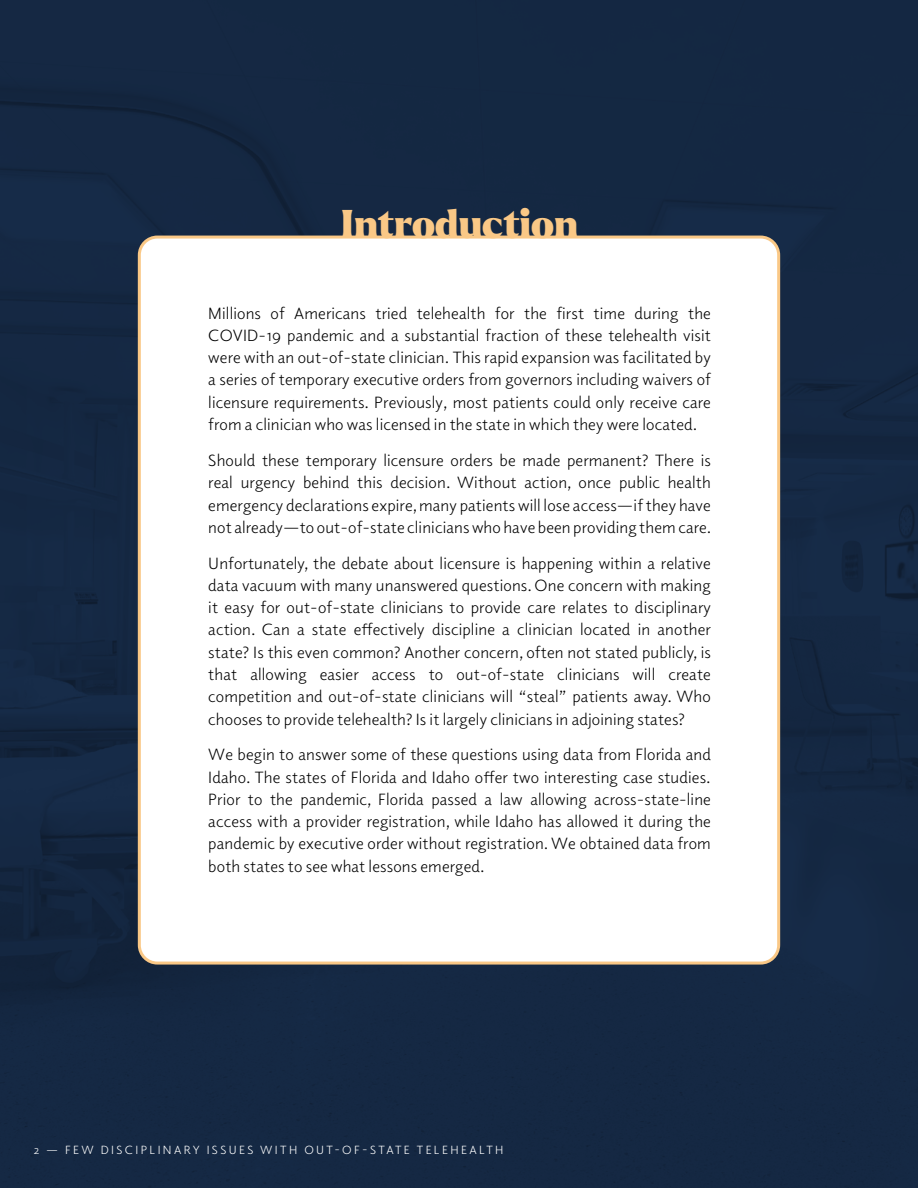
<style>
.page{position:relative;width:918px;height:1188px;background:#152843}
.page>*{position:absolute;margin:0;border:0;box-sizing:border-box;transform-origin:0 0}
.t1{font:900 39px "Larken";color:#fac886}
.t2{font:16.5px/22.2px "Elido";letter-spacing:.01em;color:#000;text-align:justify}
.t3{font:12px "Elido";letter-spacing:.2em;color:#fff}
</style>
<div class="page">
<div style="left:139px;top:237px;width:640px;height:726px;background:#fff;border-radius:18px"></div>
<div style="left:138px;top:236px;width:642px;height:729px;border:3px solid #fac886;border-radius:18px"></div>
<h1 class="t1" style="left:341px;top:199px;width:239px">Introduction</h1>
<p class="t2" style="left:208px;top:301px;width:504px">Millions of Americans tried telehealth for the first time during the COVID-19 pandemic and a substantial fraction of these telehealth visit were with an out-of-state clinician. This rapid expansion was facilitated by a series of temporary executive orders from governors including waivers of licensure requirements. Previously, most patients could only receive care from a clinician who was licensed in the state in which they were located.</p>
<p class="t2" style="left:208px;top:449px;width:505px">Should these temporary licensure orders be made permanent? There is real urgency behind this decision. Without action, once public health emergency declarations expire, many patients will lose access—if they have not already—to out-of-state clinicians who have been providing them care.</p>
<p class="t2" style="left:208px;top:551px;width:504px">Unfortunately, the debate about licensure is happening within a relative data vacuum with many unanswered questions. One concern with making it easy for out-of-state clinicians to provide care relates to disciplinary action. Can a state effectively discipline a clinician located in another state? Is this even common? Another concern, often not stated publicly, is that allowing easier access to out-of-state clinicians will create competition and out-of-state clinicians will “steal” patients away. Who chooses to provide telehealth? Is it largely clinicians in adjoining states?</p>
<p class="t2" style="left:208px;top:743px;width:504px">We begin to answer some of these questions using data from Florida and Idaho. The states of Florida and Idaho offer two interesting case studies.<br>Prior to the pandemic, Florida passed a law allowing across-state-line access with a provider registration, while Idaho has allowed it during the pandemic by executive order without registration. We obtained data from both states to see what lessons emerged.</p>
<p class="t3" style="left:34px;top:1142px;width:471px">2 — FEW DISCIPLINARY ISSUES WITH OUT-OF-STATE TELEHEALTH</p>
</div>
